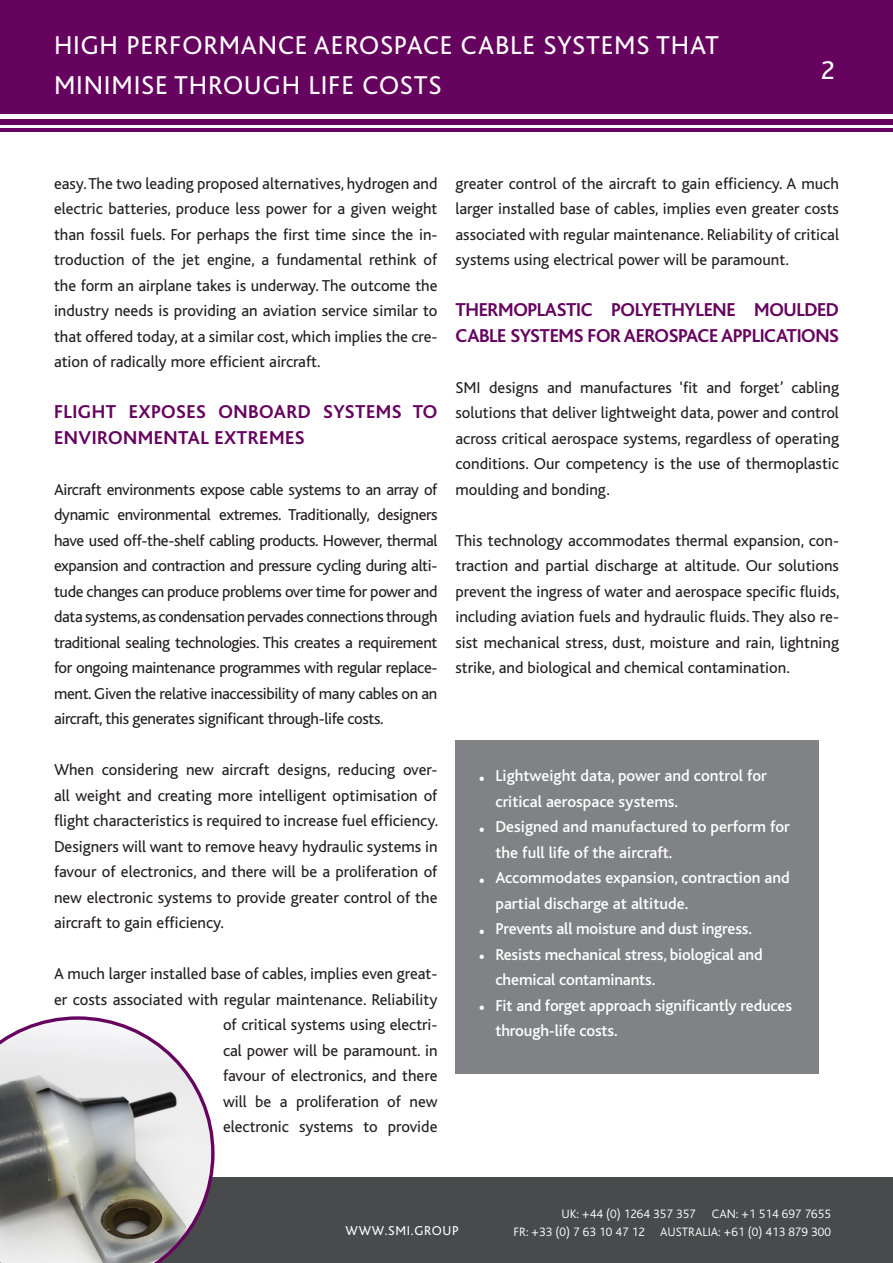
<style>
.page{position:relative;width:893px;height:1263px;background:#fff}
.page>*{position:absolute;margin:0;border:0;box-sizing:border-box;transform-origin:0 0}
.t1{font:27px/40.5px "Bliss";letter-spacing:.03em;color:#fff}
.t2{font:700 19.5px/25.5px "Bliss";letter-spacing:-.02em;color:#65035f}
.t3{font:700 19.5px/25.5px "Bliss";letter-spacing:.025em;color:#65035f}
.t4{font:500 19.5px "Bliss";color:#fff}
.t5{font:16.5px/25.5px "Bliss";color:#231f20;text-align:justify}
.t6{font:500 16.5px/25.5px "Bliss";letter-spacing:-.01em;color:#fff}
.t7{font:13.5px "Bliss";letter-spacing:.05em;color:#fff}
.t8{font:300 12.75px "Bliss";color:#fff}
</style>
<div class="page">
<div style="left:0;top:0;width:893px;height:113px;background:#65035f"></div>
<div style="left:0;top:1177px;width:893px;height:86px;background:#494a4b"></div>
<svg style="left:0;top:1016px;width:215px;height:247px"></svg>
<div style="left:0;top:119px;width:893px;height:5px;background:#65035f"></div>
<hr style="left:0;top:128px;width:893px;height:4px;background:#65035f">
<div style="left:455px;top:740px;width:364px;height:334px;background:#808285"></div>
<p class="t1" style="left:54px;top:25px;width:667px">HIGH PERFORMANCE AEROSPACE CABLE SYSTEMS THAT<br>MINIMISE THROUGH LIFE COSTS</p>
<p class="t1" style="left:821px;top:51px;width:16px">2</p>
<p class="t5" style="left:54px;top:171px;width:385px">easy. The two leading proposed alternatives, hydrogen and electric batteries, produce less power for a given weight than fossil fuels. For perhaps the first time since the in&shy;troduction of the jet engine, a fundamental rethink of the form an airplane takes is underway. The outcome the industry needs is providing an aviation service similar to that offered today, at a similar cost, which implies the cre&shy;ation of radically more efficient aircraft.</p>
<p class="t3" style="left:54px;top:399px;width:385px">FLIGHT EXPOSES ONBOARD SYSTEMS TO<br>ENVIRONMENTAL EXTREMES</p>
<p class="t5" style="left:54px;top:477px;width:385px">Aircraft environments expose cable systems to an array of dynamic environmental extremes. Traditionally, designers have used off-the-shelf cabling products. However, thermal expansion and contraction and pressure cycling during alti&shy;tude changes can produce problems over time for power and data systems, as condensation pervades connections through traditional sealing technologies. This creates a requirement for ongoing maintenance programmes with regular replace&shy;ment. Given the relative inaccessibility of many cables on an aircraft, this generates significant through-life costs.</p>
<p class="t5" style="left:54px;top:757px;width:386px">When considering new aircraft designs, reducing over&shy;all weight and creating more intelligent optimisation of flight characteristics is required to increase fuel efficiency.<br>Designers will want to remove heavy hydraulic systems in favour of electronics, and there will be a proliferation of new electronic systems to provide greater control of the aircraft to gain efficiency.</p>
<p class="t5" style="left:54px;top:961px;width:385px;text-align:right">A much larger installed base of cables, implies even great&shy;er costs associated with regular maintenance. Reliability of critical systems using electri-<br>cal power will be paramount. in<br>favour of electronics, and there<br>will be a proliferation of new<br>electronic systems to provide</p>
<p class="t5" style="left:455px;top:171px;width:385px">greater control of the aircraft to gain efficiency. A much larger installed base of cables, implies even greater costs associated with regular maintenance. Reliability of critical systems using electrical power will be paramount.</p>
<p class="t2" style="left:455px;top:297px;width:385px">THERMOPLASTIC POLYETHYLENE MOULDED<br>CABLE SYSTEMS FOR AEROSPACE APPLICATIONS</p>
<p class="t5" style="left:455px;top:375px;width:385px">SMI designs and manufactures ‘fit and forget’ cabling solutions that deliver lightweight data, power and control across critical aerospace systems, regardless of operating conditions. Our competency is the use of thermoplastic moulding and bonding.</p>
<p class="t5" style="left:455px;top:528px;width:386px">This technology accommodates thermal expansion, con&shy;traction and partial discharge at altitude. Our solutions prevent the ingress of water and aerospace specific fluids, including aviation fuels and hydraulic fluids. They also re&shy;sist mechanical stress, dust, moisture and rain, lightning strike, and biological and chemical contamination.</p>
<p class="t4" style="left:479px;top:768px;width:8px">•</p>
<p class="t4" style="left:479px;top:819px;width:8px">•</p>
<p class="t4" style="left:479px;top:870px;width:8px">•</p>
<p class="t4" style="left:479px;top:921px;width:8px">•</p>
<p class="t4" style="left:479px;top:946px;width:8px">•</p>
<p class="t4" style="left:479px;top:997px;width:8px">•</p>
<p class="t6" style="left:495px;top:764px;width:273px">Lightweight data, power and control for critical aerospace systems.</p>
<p class="t6" style="left:495px;top:815px;width:296px">Designed and manufactured to perform for the full life of the aircraft.</p>
<p class="t6" style="left:495px;top:866px;width:296px">Accommodates expansion, contraction and partial discharge at altitude.</p>
<p class="t6" style="left:495px;top:917px;width:258px">Prevents all moisture and dust ingress.</p>
<p class="t6" style="left:495px;top:942px;width:269px">Resists mechanical stress, biological and chemical contaminants.</p>
<p class="t6" style="left:495px;top:993px;width:298px">Fit and forget approach significantly reduces through-life costs.</p>
<p class="t8" style="left:561px;top:1207px;width:136px">UK: +44 (0) 1264 357 357</p>
<p class="t8" style="left:712px;top:1207px;width:121px">CAN: +1 514 697 7655</p>
<p class="t7" style="left:346px;top:1224px;width:115px">WWW.SMI.GROUP</p>
<p class="t8" style="left:513px;top:1225px;width:319px">FR: +33 (0) 7 63 10 47 12 AUSTRALIA: +61 (0) 413 879 300</p>
</div>
